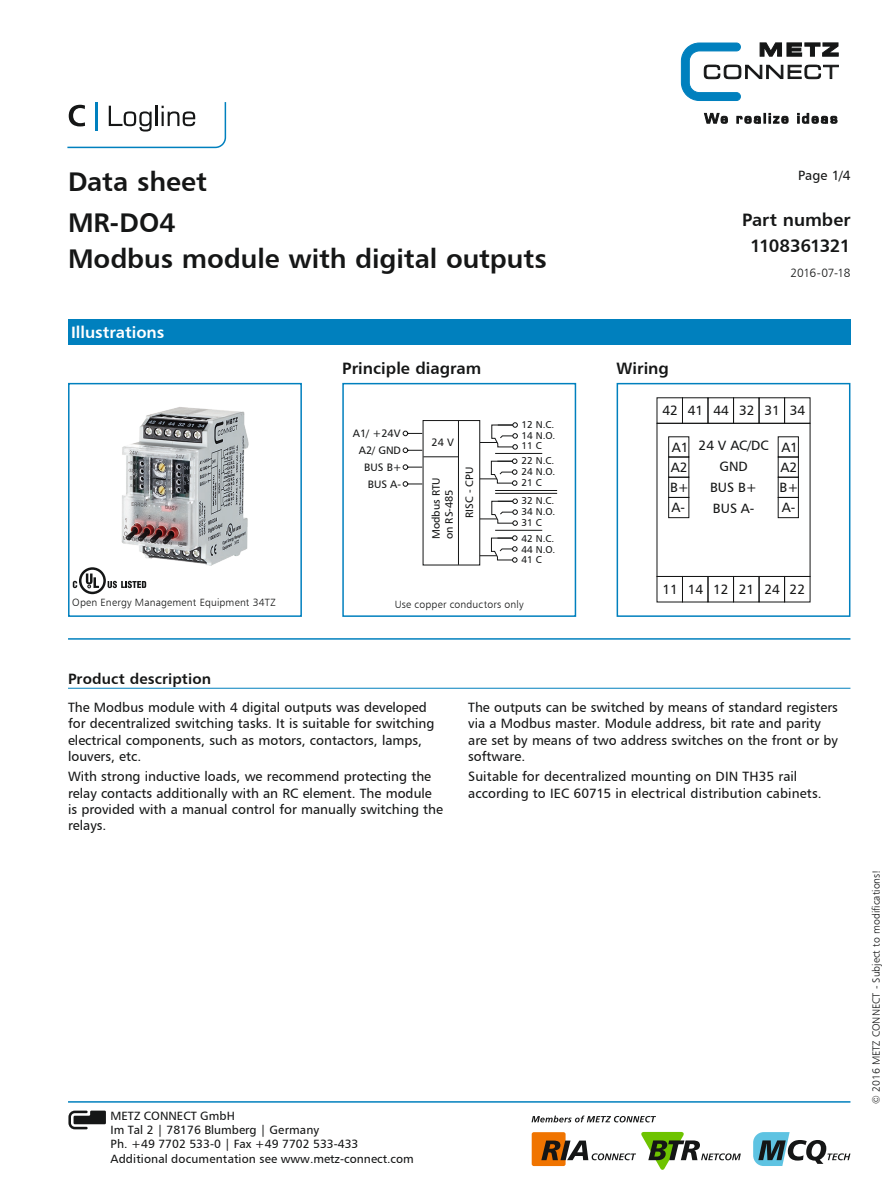
<style>
.page{position:relative;width:893px;height:1187px;background:#fff}
.page>*{position:absolute;margin:0;border:0;box-sizing:border-box;transform-origin:0 0}
.t1{font:27px/41px "Humanist 777 BT Bold B";letter-spacing:-.005em;color:#151616}
.t2{font:18px/25.8px "Humanist 777 BT Bold B";letter-spacing:-.01em;color:#151616;text-align:center}
.t3{font:16.5px "Humanist 777 BT Bold B";color:#151616}
.t4{font:16.5px "Humanist 777 BT Bold B";color:#fff}
.t5{font:15px "Humanist 777 BT Bold B";letter-spacing:.005em;color:#151616}
.t6{font:13.5px/16.2px "Humanist 777 BT Roman B";color:#151616}
.t7{font:12px/14.4px "Humanist 777 BT Roman B";color:#151616}
.t8{font:12px "Humanist 777 BT Light B";letter-spacing:-.025em;color:#151616}
.t9{font:10.8px/16.8px "Humanist 777 BT Roman B";color:#151616;text-align:center}
.t10{font:10.5px "Humanist 777 BT Light B";letter-spacing:.01em;color:#151616}
.t11{font:9.9px/10.8px "Humanist 777 BT Roman B";color:#151616;text-align:justify}
</style>
<div class="page">
<svg style="left:704px;top:113px;width:24px;height:11px"></svg>
<svg style="left:736px;top:113px;width:53px;height:11px"></svg>
<svg style="left:798px;top:113px;width:40px;height:11px"></svg>
<svg style="left:681px;top:43px;width:158px;height:58px"></svg>
<div style="left:532px;top:1132px;width:34px;height:33px;background:#f07400;border-radius:2px"></div>
<svg style="left:531px;top:1115px;width:125px;height:7px"></svg>
<svg style="left:541px;top:1131px;width:200px;height:39px"></svg>
<svg style="left:753px;top:1132px;width:97px;height:33px"></svg>
<svg style="left:67px;top:102px;width:160px;height:47px"></svg>
<hr style="left:68px;top:1101px;width:782px;height:1px;background:#0080be">
<svg style="left:68px;top:1110px;width:38px;height:19px"></svg>
<img style="left:72px;top:407px;width:177px;height:188px">
<div style="left:68px;top:383px;width:234px;height:234px;border:2px solid #0080be"></div>
<hr style="left:68px;top:638px;width:782px;height:1px;background:#0080be">
<hr style="left:68px;top:687px;width:782px;height:1px;background:#0080be">
<div style="left:68px;top:319px;width:782px;height:25px;background:#0080be"></div>
<div style="left:423px;top:420px;width:57px;height:145px;border:1px solid #151616"></div>
<hr style="left:458px;top:421px;width:1px;height:143px;background:#151616">
<hr style="left:423px;top:456px;width:35px;height:1px;background:#151616">
<svg style="left:402px;top:430px;width:21px;height:6px"></svg>
<svg style="left:402px;top:447px;width:21px;height:6px"></svg>
<svg style="left:402px;top:464px;width:21px;height:6px"></svg>
<svg style="left:402px;top:480px;width:21px;height:7px"></svg>
<svg style="left:480px;top:535px;width:37px;height:27px"></svg>
<svg style="left:480px;top:498px;width:38px;height:28px"></svg>
<svg style="left:480px;top:458px;width:37px;height:28px"></svg>
<svg style="left:480px;top:422px;width:38px;height:27px"></svg>
<hr style="left:495px;top:490px;width:62px;height:1px;background:#151616">
<hr style="left:495px;top:493px;width:62px;height:1px;background:#151616">
<hr style="left:495px;top:530px;width:47px;height:1px;background:#151616">
<hr style="left:495px;top:453px;width:47px;height:1px;background:#151616">
<div style="left:342px;top:383px;width:234px;height:234px;border:2px solid #0080be"></div>
<div style="left:656px;top:576px;width:27px;height:26px;border:1px solid #151616"></div>
<div style="left:682px;top:576px;width:26px;height:26px;border:1px solid #151616"></div>
<div style="left:707px;top:576px;width:27px;height:26px;border:1px solid #151616"></div>
<div style="left:733px;top:576px;width:26px;height:26px;border:1px solid #151616"></div>
<div style="left:759px;top:576px;width:26px;height:26px;border:1px solid #151616"></div>
<div style="left:784px;top:576px;width:26px;height:26px;border:1px solid #151616"></div>
<div style="left:656px;top:397px;width:27px;height:27px;border:1px solid #151616"></div>
<div style="left:682px;top:397px;width:26px;height:27px;border:1px solid #151616"></div>
<div style="left:707px;top:397px;width:27px;height:27px;border:1px solid #151616"></div>
<div style="left:733px;top:397px;width:26px;height:27px;border:1px solid #151616"></div>
<div style="left:759px;top:397px;width:26px;height:27px;border:1px solid #151616"></div>
<div style="left:784px;top:397px;width:26px;height:27px;border:1px solid #151616"></div>
<div style="left:668px;top:436px;width:21px;height:21px;border:1px solid #151616"></div>
<div style="left:668px;top:456px;width:21px;height:21px;border:1px solid #151616"></div>
<div style="left:668px;top:476px;width:21px;height:22px;border:1px solid #151616"></div>
<div style="left:668px;top:497px;width:21px;height:21px;border:1px solid #151616"></div>
<div style="left:778px;top:436px;width:21px;height:21px;border:1px solid #151616"></div>
<div style="left:778px;top:456px;width:21px;height:21px;border:1px solid #151616"></div>
<div style="left:778px;top:476px;width:21px;height:22px;border:1px solid #151616"></div>
<div style="left:778px;top:497px;width:21px;height:21px;border:1px solid #151616"></div>
<div style="left:617px;top:383px;width:233px;height:234px;border:2px solid #0080be"></div>
<div style="left:344px;top:595px;width:230px;height:17px;background:#fff"></div>
<svg style="left:73px;top:567px;width:73px;height:27px"></svg>
<h1 class="t1" style="left:68px;top:160px;width:140px">Data sheet<br>MR-DO4</h1>
<h1 class="t1" style="left:68px;top:238px;width:480px">Modbus module with digital outputs</h1>
<p class="t4" style="left:71px;top:322px;width:95px">Illustrations</p>
<p class="t10" style="left:72px;top:596px;width:205px">Open Energy Management Equipment 34TZ</p>
<p class="t3" style="left:342px;top:358px;width:140px">Principle diagram</p>
<p class="t9" style="left:353px;top:425px;width:49px">A1/ +24V</p>
<p class="t9" style="left:364px;top:458px;width:39px">BUS B+<br>BUS A-</p>
<p class="t9" style="left:359px;top:441px;width:44px">A2/ GND</p>
<p class="t9" style="left:432px;top:433px;width:24px">24 V</p>
<p class="t9" style="left:429px;top:539px;width:64px;line-height:13px;text-align:left;rotate:-90deg">Modbus RTU on RS-485</p>
<p class="t9" style="left:461px;top:517px;width:52px;rotate:-90deg">RISC - CPU</p>
<p class="t11" style="left:522px;top:419px;width:35px">12 N.C.<br>14 N.O.<br>11 C</p>
<p class="t11" style="left:522px;top:455px;width:35px">22 N.C.<br>24 N.O.<br>21 C</p>
<p class="t11" style="left:522px;top:495px;width:35px">32 N.C.<br>34 N.O.<br>31 C</p>
<p class="t11" style="left:522px;top:533px;width:35px">42 N.C.<br>44 N.O.<br>41 C</p>
<p class="t10" style="left:395px;top:598px;width:130px">Use copper conductors only</p>
<p class="t6" style="left:798px;top:167px;width:54px">Page 1/4</p>
<h2 class="t2" style="left:742px;top:207px;width:110px">Part number<br>1108361321</h2>
<p class="t3" style="left:617px;top:358px;width:54px">Wiring</p>
<p class="t8" style="left:790px;top:265px;width:62px">2016-07-18</p>
<p class="t6" style="left:662px;top:402px;width:17px">42</p>
<p class="t6" style="left:739px;top:402px;width:17px">32</p>
<p class="t6" style="left:688px;top:402px;width:42px">41 44</p>
<p class="t6" style="left:764px;top:402px;width:42px">31 34</p>
<p class="t6" style="left:672px;top:438px;width:18px">A1</p>
<p class="t6" style="left:671px;top:459px;width:18px">A2</p>
<p class="t6" style="left:672px;top:499px;width:15px">A-</p>
<p class="t6" style="left:670px;top:479px;width:21px">B+</p>
<p class="t6" style="left:699px;top:435px;width:72px;line-height:20.9px;text-align:center">24 V AC/DC<br>GND</p>
<p class="t6" style="left:713px;top:500px;width:43px">BUS A-</p>
<p class="t6" style="left:710px;top:479px;width:49px">BUS B+</p>
<p class="t6" style="left:781px;top:438px;width:18px">A1</p>
<p class="t6" style="left:780px;top:479px;width:21px">B+</p>
<p class="t6" style="left:780px;top:459px;width:18px">A2</p>
<p class="t6" style="left:782px;top:499px;width:15px">A-</p>
<p class="t6" style="left:713px;top:581px;width:17px">12</p>
<p class="t6" style="left:790px;top:581px;width:17px">22</p>
<p class="t6" style="left:662px;top:581px;width:42px">11 14</p>
<p class="t6" style="left:739px;top:581px;width:42px">21 24</p>
<p class="t5" style="left:68px;top:669px;width:145px">Product description</p>
<p class="t6" style="left:68px;top:699px;width:368px">The Modbus module with 4 digital outputs was developed for decentralized switching tasks. It is suitable for switching electrical components, such as motors, contactors, lamps, louvers, etc.</p>
<p class="t6" style="left:68px;top:768px;width:377px">With strong inductive loads, we recommend protecting the relay contacts additionally with an RC element. The module is provided with a manual control for manually switching the relays.</p>
<p class="t6" style="left:468px;top:699px;width:371px">The outputs can be switched by means of standard registers via a Modbus master. Module address, bit rate and parity are set by means of two address switches on the front or by software.</p>
<p class="t6" style="left:468px;top:768px;width:355px">Suitable for decentralized mounting on DIN TH35 rail according to IEC 60715 in electrical distribution cabinets.</p>
<p class="t7" style="left:111px;top:1107px;width:305px">METZ CONNECT GmbH<br>Im Tal 2 | 78176 Blumberg | Germany<br>Ph. +49 7702 533-0 | Fax +49 7702 533-433<br>Additional documentation see www.metz-connect.com</p>
<p class="t10" style="left:870px;top:1103px;width:236px;rotate:-90deg">© 2016 METZ CONNECT - Subject to modifications!</p>
</div>
